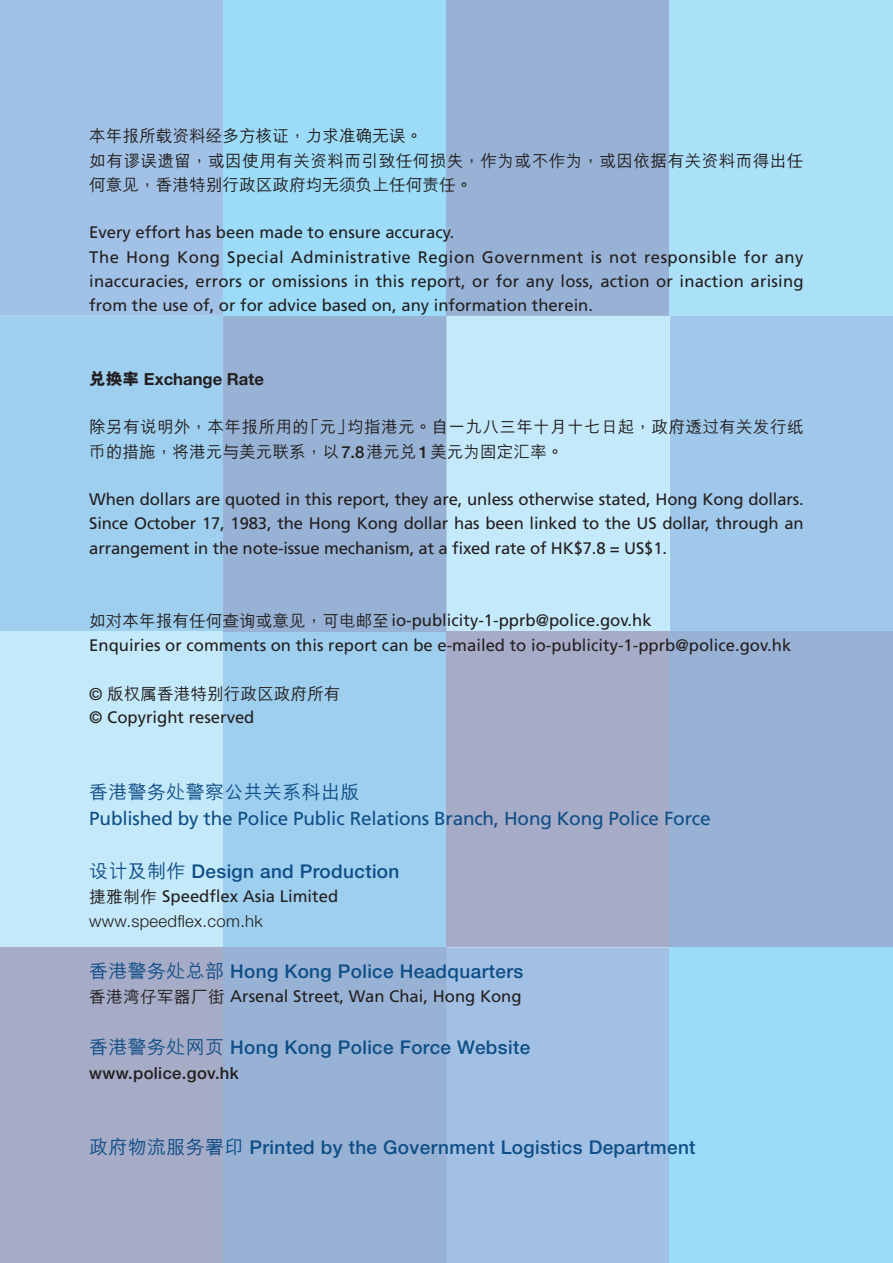
<style>
.page{position:relative;width:893px;height:1263px;background:#fff}
.page>*{position:absolute;margin:0;border:0;box-sizing:border-box;transform-origin:0 0}
.t1{font:500 18.9px "Helvetica Neue LT Std";letter-spacing:.02em;color:#0f4e86}
.t2{font:18.9px "Frutiger LT Std";letter-spacing:-.01em;color:#0f4e86}
.t3{font:18.9px "M Hei HKS Medium B5 pc H";letter-spacing:.02em;color:#0f4e86}
.t4{font:16.65px/24.3px "Frutiger LT Std";color:#231f20}
.t5{font:16.65px/24.3px "M Hei HKS Medium B5 pc H";letter-spacing:.015em;color:#231f20}
.t6{font:300 16.65px "Helvetica Neue LT Std";letter-spacing:.02em;color:#231f20}
.t7{font:500 16.65px "Helvetica Neue LT Std";letter-spacing:.02em;color:#231f20}
.t8{font:700 16.65px "Helvetica Neue LT Std";color:#231f20}
.s1{font-family:"M Hei HKS Xbold B5 pc H";font-weight:400}
.s2{font-family:"Helvetica Neue LT Std";font-weight:500}
.s3{font-family:"M Hei HKS Medium B5 pc H"}
.s4{font-family:"M Hei HKS Medium B5 pc H";font-weight:400}
</style>
<div class="page">
<div style="left:223px;top:631px;width:223px;height:316px;background:#9ecfef"></div>
<div style="left:0;top:0;width:223px;height:316px;background:#a1c2e6"></div>
<div style="left:223px;top:0;width:223px;height:316px;background:#9cdcf8"></div>
<div style="left:446px;top:0;width:224px;height:316px;background:#97b2d5"></div>
<div style="left:670px;top:0;width:223px;height:316px;background:#abe0f9"></div>
<div style="left:0;top:316px;width:223px;height:315px;background:#9ecfef"></div>
<div style="left:223px;top:316px;width:223px;height:315px;background:#97b2d5"></div>
<div style="left:446px;top:316px;width:224px;height:315px;background:#c4e9fa"></div>
<div style="left:670px;top:316px;width:223px;height:315px;background:#a0c8ea"></div>
<div style="left:0;top:631px;width:223px;height:316px;background:#c4e9fa"></div>
<div style="left:446px;top:631px;width:224px;height:316px;background:#a6abc7"></div>
<div style="left:670px;top:631px;width:223px;height:316px;background:#97b2d5"></div>
<div style="left:0;top:947px;width:223px;height:316px;background:#a6abc7"></div>
<div style="left:223px;top:947px;width:223px;height:316px;background:#97b2d5"></div>
<div style="left:446px;top:947px;width:224px;height:316px;background:#a1c0e4"></div>
<div style="left:670px;top:947px;width:223px;height:316px;background:#9cdcf8"></div>
<p class="t5" style="left:89px;top:126px;width:716px">本年報所載資料經多方核證，力求準確無誤。<br>如有謬誤遺留，或因使用有關資料而引致任何損失，作為或不作為，或因依據有關資料而得出任何意見，香港特別行政區政府均無須負上任何責任。</p>
<p class="t4" style="left:89px;top:222px;width:716px">Every effort has been made to ensure accuracy.<br>The Hong Kong Special Administrative Region Government is not responsible for any inaccuracies, errors or omissions in this report, or for any loss, action or inaction arising from the use of, or for advice based on, any information therein.</p>
<p class="t8" style="left:89px;top:369px;width:176px"><span class="s1">兌換率</span> Exchange Rate</p>
<p class="t5" style="left:89px;top:417px;width:716px">除另有說明外，本年報所用的「元」均指港元。自一九八三年十月十七日起，政府透過有關發行紙幣的措施，將港元與美元聯繫，以<span class="s2">7.8</span>港元兌<span class="s2">1</span>美元為固定匯率。</p>
<p class="t4" style="left:89px;top:488px;width:716px;text-align:justify">When dollars are quoted in this report, they are, unless otherwise stated, Hong Kong dollars.<br>Since October 17, 1983, the Hong Kong dollar has been linked to the US dollar, through an arrangement in the note-issue mechanism, at a fixed rate of HK$7.8 = US$1.</p>
<p class="t4" style="left:89px;top:610px;width:703px"><span class="s3">如對本年報有任何查詢或意見，可電郵至</span>io-publicity-1-pprb@police.gov.hk<br>Enquiries or comments on this report can be e-mailed to io-publicity-1-pprb@police.gov.hk</p>
<p class="t5" style="left:89px;top:684px;width:253px"><span class="s2">©</span> 版權屬香港特別行政區政府所有</p>
<p class="t4" style="left:89px;top:707px;width:167px">© Copyright reserved</p>
<p class="t3" style="left:89px;top:785px;width:272px">香港警務處警察公共關係科出版</p>
<p class="t2" style="left:89px;top:811px;width:623px">Published by the Police Public Relations Branch, Hong Kong Police Force</p>
<p class="t1" style="left:89px;top:864px;width:312px"><span class="s4">設計及製作</span> Design and Production</p>
<p class="t4" style="left:89px;top:885px;width:250px"><span class="s3">捷雅制作</span> Speedflex Asia Limited</p>
<p class="t6" style="left:89px;top:912px;width:175px">www.speedflex.com.hk</p>
<p class="t1" style="left:89px;top:964px;width:435px"><span class="s4">香港警務處總部</span> Hong Kong Police Headquarters</p>
<p class="t4" style="left:89px;top:985px;width:434px"><span class="s3">香港灣仔軍器廠街</span> Arsenal Street, Wan Chai, Hong Kong</p>
<p class="t1" style="left:89px;top:1040px;width:442px"><span class="s4">香港警務處網頁</span> Hong Kong Police Force Website</p>
<p class="t7" style="left:89px;top:1067px;width:151px">www.police.gov.hk</p>
<p class="t1" style="left:89px;top:1140px;width:608px"><span class="s4">政府物流服務署印</span> Printed by the Government Logistics Department</p>
</div>
